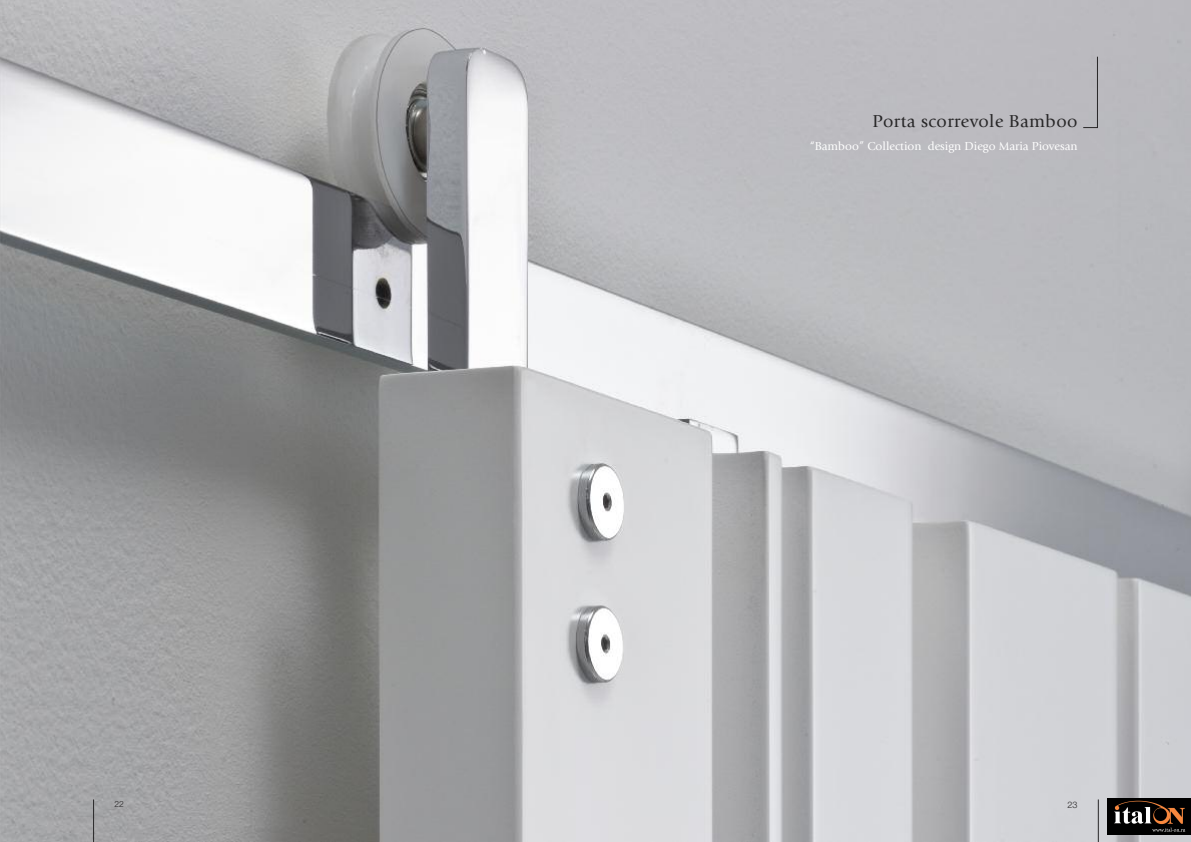
<style>
.page{position:relative;width:1191px;height:842px;background:#fff}
.page>*{position:absolute;margin:0;border:0;box-sizing:border-box;transform-origin:0 0}
.t1{font:18px "Giovanni";letter-spacing:.025em;color:#272627}
.t2{font:12px "Giovanni";color:#fff}
.t3{font:300 9px "Helvetica Neue";color:#272627}
.t4{font:300 8.5px "Helvetica Neue";color:#272627}
</style>
<div class="page">
<img style="left:0;top:0;width:1191px;height:842px">
<hr style="left:93px;top:799px;width:1px;height:43px;background:#272627">
<hr style="left:1098px;top:799px;width:1px;height:43px;background:#272627">
<svg style="left:1083px;top:57px;width:14px;height:71px"></svg>
<img style="left:1107px;top:798px;width:84px;height:37px">
<h1 class="t1" style="left:872px;top:115px;width:206px">Porta scorrevole Bamboo</h1>
<p class="t2" style="left:809px;top:142px;width:270px">“Bamboo” Collection design Diego Maria Piovesan</p>
<p class="t4" style="left:114px;top:801px;width:11px">22</p>
<p class="t3" style="left:1067px;top:801px;width:11px">23</p>
</div>
